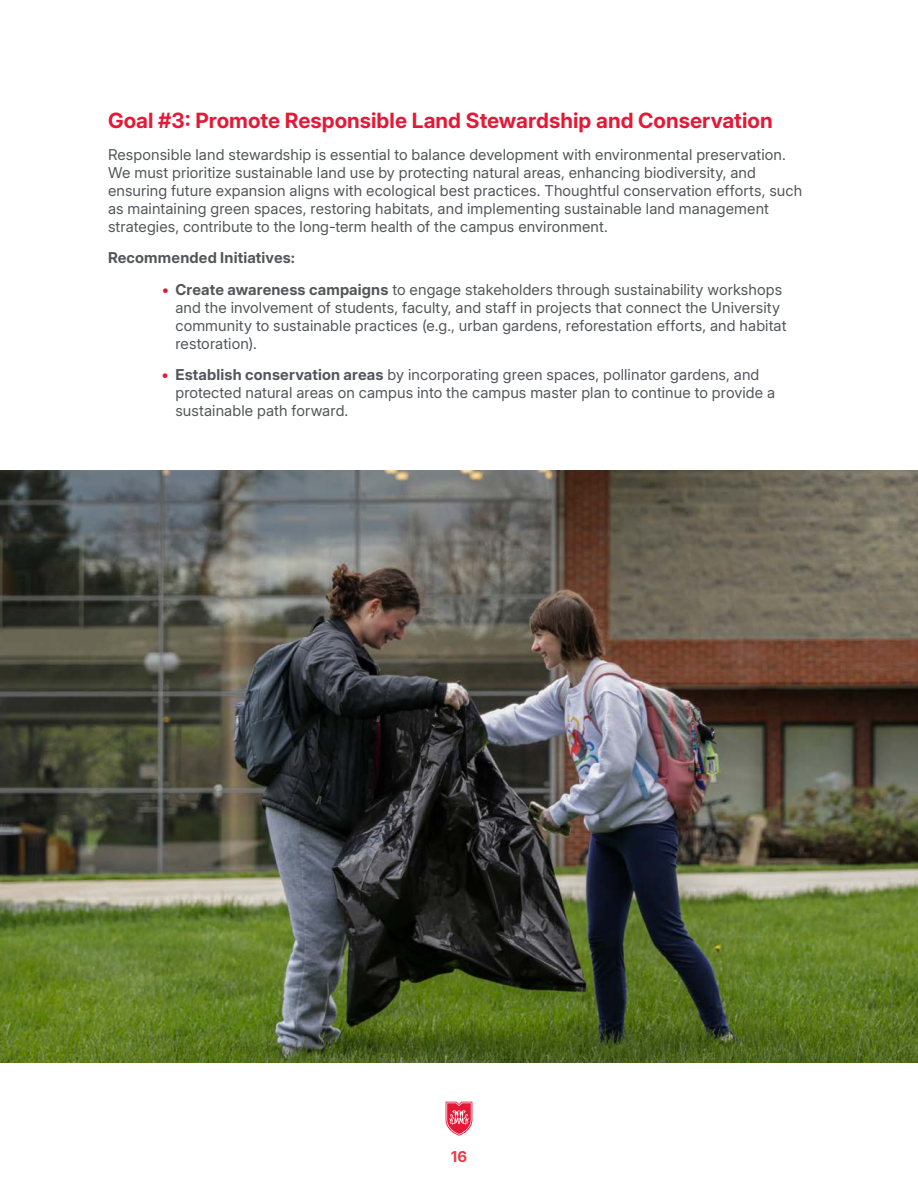
<style>
.page{position:relative;width:918px;height:1188px;background:#fff}
.page>*{position:absolute;margin:0;border:0;box-sizing:border-box;transform-origin:0 0}
.Sub_Chapter{font:700 21px "Inter 24 pt";color:#e51836}
.Heading_1{font:15px/18px "Inter 24 pt";letter-spacing:.005em;color:#54555a}
.Body_Text{font:15px/18px "Inter 24 pt";letter-spacing:.005em;color:#54555a}
.Heading_1-2{font:700 15px "Inter 24 pt";letter-spacing:.01em;color:#54555a}
.t1{font:15px "Inter";color:#e73b43}
.s1{font-weight:700;color:#e51836}
.s2{font-weight:700}
</style>
<div class="page">
<svg style="left:445px;top:1101px;width:28px;height:35px"></svg>
<img style="left:0;top:471px;width:918px;height:592px">
<p class="Sub_Chapter" style="left:108px;top:105px;width:666px">Goal #3: Promote Responsible Land Stewardship and Conservation</p>
<p class="Body_Text" style="left:108px;top:145px;width:696px">Responsible land stewardship is essential to balance development with environmental preservation.<br>We must prioritize sustainable land use by protecting natural areas, enhancing biodiversity, and ensuring future expansion aligns with ecological best practices. Thoughtful conservation efforts, such as maintaining green spaces, restoring habitats, and implementing sustainable land management strategies, contribute to the long-term health of the campus environment.</p>
<p class="Heading_1-2" style="left:108px;top:247px;width:189px">Recommended Initiatives:</p>
<p class="Heading_1" style="left:175px;top:280px;width:613px;text-indent:-13px"><span class="s1">•</span> <span class="s2">Create awareness campaigns</span> to engage stakeholders through sustainability workshops and the involvement of students, faculty, and staff in projects that connect the University community to sustainable practices (e.g., urban gardens, reforestation efforts, and habitat restoration).</p>
<p class="Heading_1" style="left:175px;top:365px;width:601px;text-indent:-13px"><span class="s1">•</span> <span class="s2">Establish conservation areas</span> by incorporating green spaces, pollinator gardens, and protected natural areas on campus into the campus master plan to continue to provide a sustainable path forward.</p>
<p class="t1" style="left:451px;top:1145px;width:18px">16</p>
</div>
